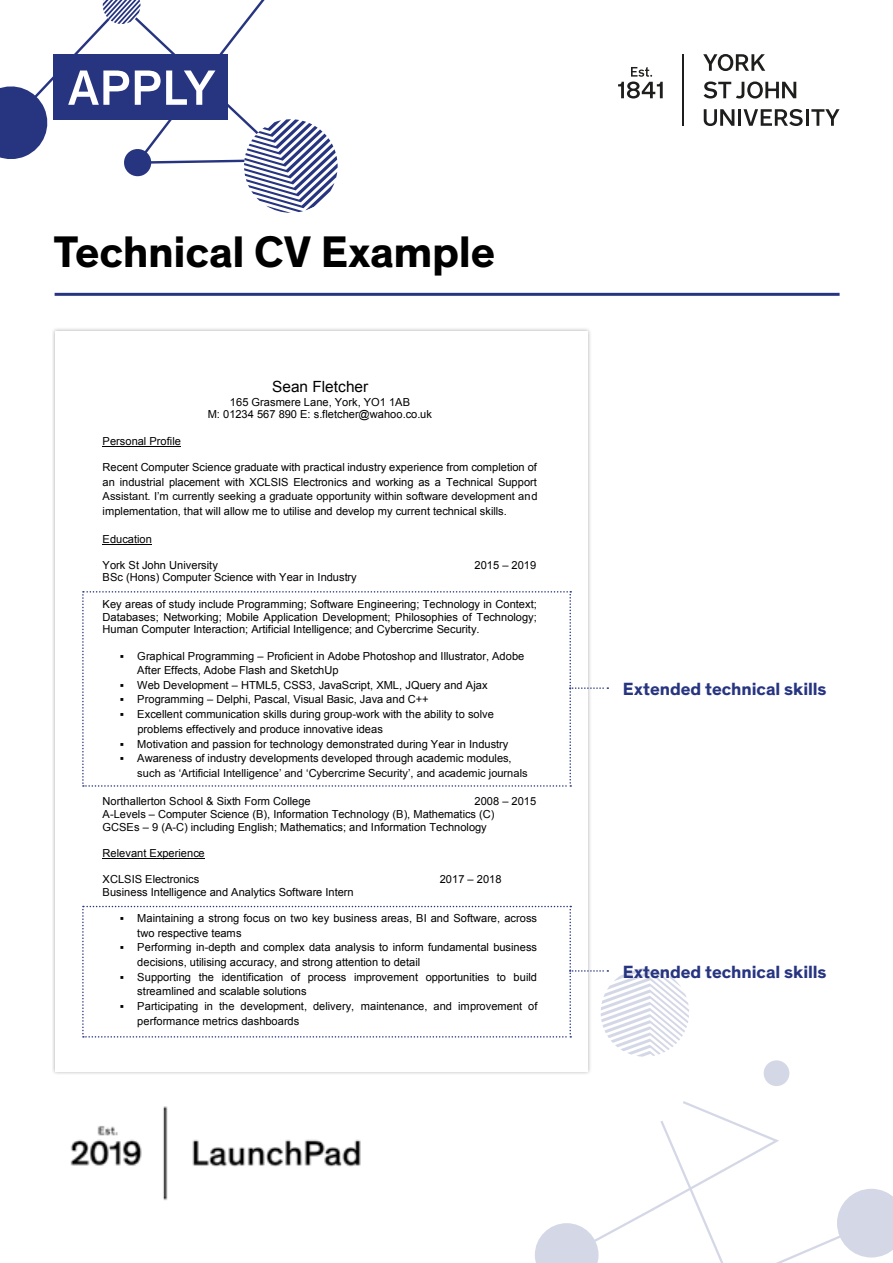
<style>
.page{position:relative;width:893px;height:1263px;background:#fff}
.page>*{position:absolute;margin:0;border:0;box-sizing:border-box;transform-origin:0 0}
.t1{font:500 50.4px "Theinhardt";letter-spacing:.01em;color:#fff}
.t2{font:700 45px "Theinhardt";letter-spacing:-.005em;color:#000}
.t3{font:700 18px "Theinhardt";color:#273581}
.t4{font:15.45px "Arial";color:#000}
.t5{font:11.1px/14.7px "Arial";letter-spacing:.005em;color:#000}
</style>
<div class="page">
<hr style="left:738px;top:109px;width:3px;height:17px;background:#1e1e1c">
<svg style="left:704px;top:109px;width:30px;height:17px"></svg>
<svg style="left:743px;top:109px;width:96px;height:17px"></svg>
<svg style="left:704px;top:81px;width:92px;height:18px"></svg>
<svg style="left:703px;top:54px;width:62px;height:17px"></svg>
<hr style="left:683px;top:54px;width:1px;height:72px;background:#1e1e1c">
<svg style="left:618px;top:67px;width:45px;height:32px"></svg>
<svg style="left:0;top:0;width:338px;height:213px"></svg>
<div style="left:53px;top:54px;width:175px;height:65px;background:#273581"></div>
<hr style="left:55px;top:293px;width:785px;height:3px;background:#273581">
<hr style="left:103px;top:446px;width:78px;height:1px;background:#000">
<hr style="left:103px;top:544px;width:49px;height:1px;background:#000">
<hr style="left:103px;top:858px;width:102px;height:1px;background:#000">
<svg style="left:82px;top:591px;width:526px;height:196px"></svg>
<div style="left:764px;top:1060px;width:25px;height:26px;background:#d4d7e6;border-radius:50%"></div>
<svg style="left:535px;top:1101px;width:358px;height:162px"></svg>
<svg style="left:82px;top:906px;width:607px;height:151px"></svg>
<img style="left:70px;top:1106px;width:291px;height:95px">
<p class="t1" style="left:68px;top:50px;width:149px">APPLY</p>
<p class="t2" style="left:53px;top:218px;width:443px">Technical CV Example</p>
<p class="t4" style="left:272px;top:377px;width:98px">Sean Fletcher</p>
<p class="t5" style="left:208px;top:396px;width:226px;line-height:12.8px;text-align:center">165 Grasmere Lane, York, YO1 1AB<br>M: 01234 567 890 E: s.fletcher@wahoo.co.uk</p>
<p class="t5" style="left:103px;top:434px;width:80px">Personal Profile</p>
<p class="t5" style="left:103px;top:460px;width:437px;text-align:justify">Recent Computer Science graduate with practical industry experience from completion of an industrial placement with XCLSIS Electronics and working as a Technical Support Assistant. I’m currently seeking a graduate opportunity within software development and implementation, that will allow me to utilise and develop my current technical skills.</p>
<p class="t5" style="left:103px;top:532px;width:51px">Education</p>
<p class="t5" style="left:103px;top:557px;width:117px">York St John University</p>
<p class="t5" style="left:475px;top:557px;width:63px">2015 – 2019</p>
<p class="t5" style="left:103px;top:570px;width:256px">BSc (Hons) Computer Science with Year in Industry</p>
<p class="t5" style="left:103px;top:598px;width:436px;line-height:12.8px;text-align:justify">Key areas of study include Programming; Software Engineering; Technology in Context; Databases; Networking; Mobile Application Development; Philosophies of Technology; Human Computer Interaction; Artificial Intelligence; and Cybercrime Security.</p>
<p class="t5" style="left:137px;top:648px;width:388px;text-indent:-17px">▪ Graphical Programming – Proficient in Adobe Photoshop and Illustrator, Adobe<br>After Effects, Adobe Flash and SketchUp</p>
<p class="t5" style="left:120px;top:678px;width:369px">▪ Web Development – HTML5, CSS3, JavaScript, XML, JQuery and Ajax</p>
<p class="t5" style="left:120px;top:692px;width:310px">▪ Programming – Delphi, Pascal, Visual Basic, Java and C++</p>
<p class="t5" style="left:137px;top:707px;width:358px;text-indent:-17px">▪ Excellent communication skills during group-work with the ability to solve problems effectively and produce innovative ideas</p>
<p class="t5" style="left:120px;top:736px;width:390px">▪ Motivation and passion for technology demonstrated during Year in Industry</p>
<p class="t5" style="left:137px;top:751px;width:392px;text-indent:-17px">▪ Awareness of industry developments developed through academic modules, such as ‘Artificial Intelligence’ and ‘Cybercrime Security’, and academic journals</p>
<p class="t5" style="left:103px;top:794px;width:210px">Northallerton School &amp; Sixth Form College</p>
<p class="t5" style="left:103px;top:795px;width:435px;line-height:12.8px;text-indent:372px">2008 – 2015<br>A-Levels – Computer Science (B), Information Technology (B), Mathematics (C)<br>GCSEs – 9 (A-C) including English; Mathematics; and Information Technology</p>
<p class="t5" style="left:103px;top:846px;width:104px">Relevant Experience</p>
<p class="t5" style="left:103px;top:872px;width:98px">XCLSIS Electronics</p>
<p class="t5" style="left:440px;top:872px;width:63px">2017 – 2018</p>
<p class="t5" style="left:103px;top:885px;width:253px">Business Intelligence and Analytics Software Intern</p>
<p class="t5" style="left:137px;top:911px;width:401px;text-indent:-17px">▪ Maintaining a strong focus on two key business areas, BI and Software, across two respective teams</p>
<p class="t5" style="left:137px;top:940px;width:401px;text-indent:-17px">▪ Performing in-depth and complex data analysis to inform fundamental business decisions, utilising accuracy, and strong attention to detail</p>
<p class="t5" style="left:137px;top:969px;width:401px;text-indent:-17px">▪ Supporting the identification of process improvement opportunities to build streamlined and scalable solutions</p>
<p class="t5" style="left:137px;top:999px;width:402px;text-indent:-17px">▪ Participating in the development, delivery, maintenance, and improvement of performance metrics dashboards</p>
<p class="t3" style="left:623px;top:676px;width:205px">Extended technical skills</p>
<p class="t3" style="left:623px;top:959px;width:205px">Extended technical skills</p>
</div>
